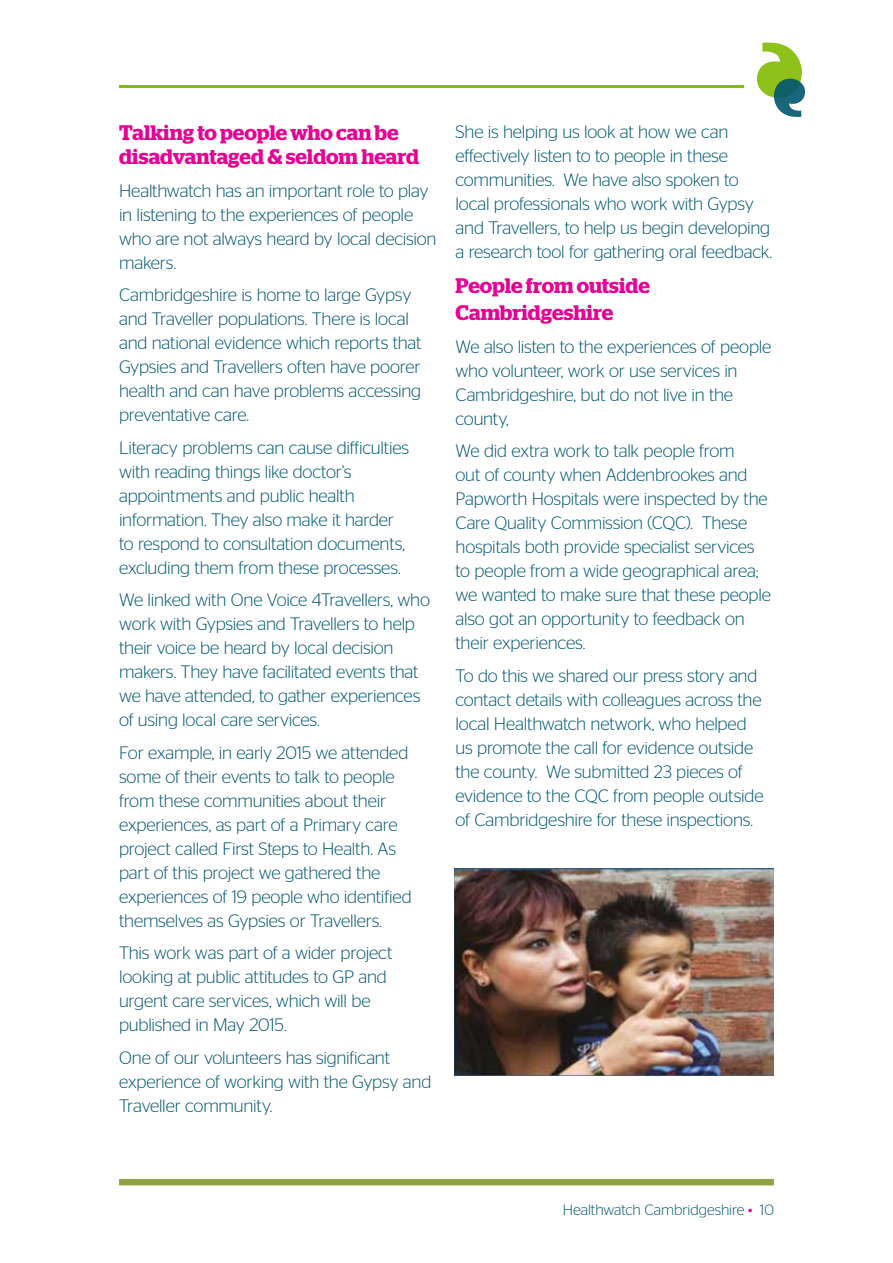
<style>
.page{position:relative;width:893px;height:1263px;background:#fff}
.page>*{position:absolute;margin:0;border:0;box-sizing:border-box;transform-origin:0 0}
.t1{font:600 21px/24px "Stag";color:#e70095}
.t2{font:300 18px/24px "Stag Sans";letter-spacing:-.01em;color:#00556f}
.t3{font:300 15px "Stag Sans";letter-spacing:-.005em;color:#00556f}
.s1{color:#e70095}
</style>
<div class="page">
<hr style="left:119px;top:85px;width:625px;height:3px;background:#82bc00">
<div style="left:119px;top:1179px;width:655px;height:6px;background:#90a342"></div>
<svg style="left:757px;top:42px;width:48px;height:75px"></svg>
<img style="left:454px;top:869px;width:319px;height:206px">
<p class="t1" style="left:119px;top:121px;width:302px">Talking to people who can be disadvantaged &amp; seldom heard</p>
<p class="t2" style="left:119px;top:178px;width:319px">Healthwatch has an important role to play in listening to the experiences of people who are not always heard by local decision makers.</p>
<p class="t2" style="left:119px;top:283px;width:304px">Cambridgeshire is home to large Gypsy and Traveller populations. There is local and national evidence which reports that Gypsies and Travellers often have poorer health and can have problems accessing preventative care.</p>
<p class="t2" style="left:119px;top:435px;width:292px">Literacy problems can cause difficulties with reading things like doctor’s appointments and public health information. They also make it harder to respond to consultation documents, excluding them from these processes.</p>
<p class="t2" style="left:119px;top:588px;width:312px">We linked with One Voice 4Travellers, who work with Gypsies and Travellers to help their voice be heard by local decision makers. They have facilitated events that we have attended, to gather experiences of using local care services.</p>
<p class="t2" style="left:119px;top:740px;width:294px">For example, in early 2015 we attended some of their events to talk to people from these communities about their experiences, as part of a Primary care project called First Steps to Health. As part of this project we gathered the experiences of 19 people who identified themselves as Gypsies or Travellers.</p>
<p class="t2" style="left:119px;top:940px;width:275px">This work was part of a wider project looking at public attitudes to GP and urgent care services, which will be published in May 2015.</p>
<p class="t2" style="left:119px;top:1045px;width:314px">One of our volunteers has significant experience of working with the Gypsy and<br>Traveller community.</p>
<p class="t2" style="left:455px;top:119px;width:318px">She is helping us look at how we can effectively listen to to people in these communities. We have also spoken to local professionals who work with Gypsy and Travellers, to help us begin developing a research tool for gathering oral feedback.</p>
<p class="t1" style="left:455px;top:272px;width:196px;line-height:27px">People from outside<br>Cambridgeshire</p>
<p class="t2" style="left:455px;top:334px;width:317px">We also listen to the experiences of people who volunteer, work or use services in<br>Cambridgeshire, but do not live in the county,</p>
<p class="t2" style="left:455px;top:439px;width:317px">We did extra work to talk people from<br>out of county when Addenbrookes and Papworth Hospitals were inspected by the Care Quality Commission (CQC). These hospitals both provide specialist services to people from a wide geographical area; we wanted to make sure that these people also got an opportunity to feedback on their experiences.</p>
<p class="t2" style="left:455px;top:663px;width:309px">To do this we shared our press story and contact details with colleagues across the local Healthwatch network, who helped us promote the call for evidence outside the county. We submitted 23 pieces of evidence to the CQC from people outside of Cambridgeshire for these inspections.</p>
<p class="t3" style="left:563px;top:1202px;width:213px">Healthwatch Cambridgeshire <span class="s1">•</span> 10</p>
</div>
